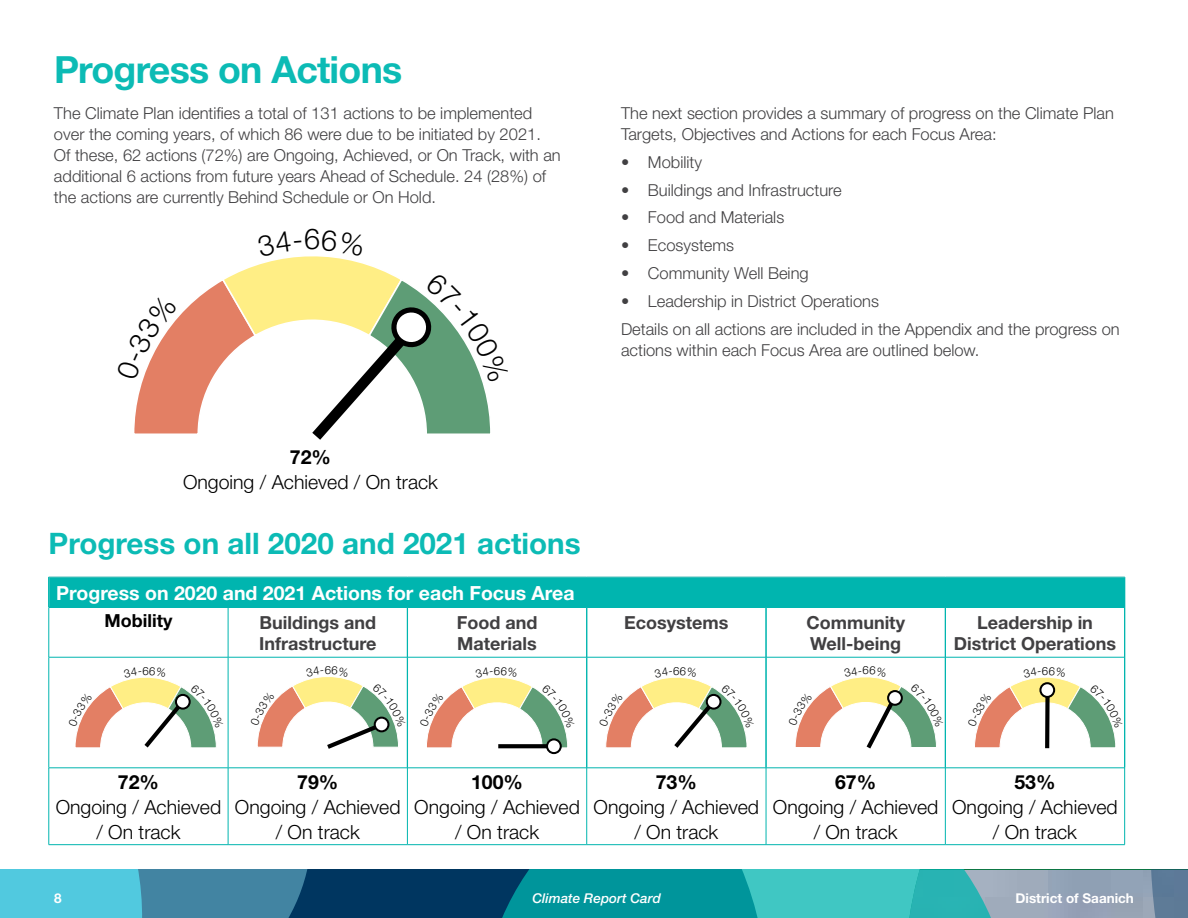
<style>
.page{position:relative;width:1188px;height:918px;background:#fff}
.page>*{position:absolute;margin:0;border:0;box-sizing:border-box;transform-origin:0 0}
.t1{font:700 37.5px "Helvetica Neue";letter-spacing:-.02em;color:#0cbbb5}
.t2{font:700 29.55px "Helvetica Neue";color:#0cbbb5}
.t3{font:300 28.8px "Helvetica Neue";color:#000}
.t4{font:300 19.5px/24.8px "Helvetica Neue";color:#000;text-align:center}
.t5{font:700 19.5px "Helvetica Neue";color:#fff}
.t6{font:700 19.5px "Helvetica Neue";color:#000}
.t7{font:700 18px/21px "Helvetica Neue";color:#414042}
.t8{font:700 18px "Helvetica Neue";color:#000}
.t9{font:300 16.5px/21px "Helvetica Neue";color:#414042}
.t10{font:700 13.5px "Helvetica Neue";color:#fff}
.t11{font:italic 500 13.5px "Helvetica Neue";color:#fff}
.t12{font:300 11.4px "Helvetica Neue";color:#000}
</style>
<div class="page">
<div style="left:49px;top:577px;width:1076px;height:30px;background:#00b5af"></div>
<hr style="left:1125px;top:577px;width:1px;height:30px;background:#00b5af">
<hr style="left:407px;top:607px;width:1px;height:50px;background:#00b5af">
<hr style="left:586px;top:607px;width:1px;height:50px;background:#00b5af">
<hr style="left:587px;top:607px;width:1px;height:50px;background:#00b5af">
<hr style="left:766px;top:607px;width:1px;height:50px;background:#00b5af">
<hr style="left:945px;top:607px;width:1px;height:50px;background:#00b5af">
<hr style="left:407px;top:657px;width:1px;height:111px;background:#00b5af">
<hr style="left:586px;top:657px;width:1px;height:111px;background:#00b5af">
<hr style="left:587px;top:657px;width:1px;height:111px;background:#00b5af">
<hr style="left:766px;top:657px;width:1px;height:111px;background:#00b5af">
<hr style="left:945px;top:657px;width:1px;height:111px;background:#00b5af">
<hr style="left:49px;top:607px;width:179px;height:1px;background:#00b5af">
<hr style="left:228px;top:607px;width:179px;height:1px;background:#00b5af">
<hr style="left:228px;top:607px;width:1px;height:50px;background:#00b5af">
<hr style="left:407px;top:607px;width:180px;height:1px;background:#00b5af">
<hr style="left:587px;top:607px;width:179px;height:1px;background:#00b5af">
<hr style="left:766px;top:607px;width:179px;height:1px;background:#00b5af">
<hr style="left:945px;top:607px;width:179px;height:1px;background:#00b5af">
<hr style="left:49px;top:657px;width:179px;height:1px;background:#00b5af">
<hr style="left:228px;top:657px;width:179px;height:1px;background:#00b5af">
<hr style="left:228px;top:657px;width:1px;height:111px;background:#00b5af">
<hr style="left:407px;top:657px;width:180px;height:1px;background:#00b5af">
<hr style="left:587px;top:657px;width:179px;height:1px;background:#00b5af">
<hr style="left:766px;top:657px;width:179px;height:1px;background:#00b5af">
<hr style="left:945px;top:657px;width:179px;height:1px;background:#00b5af">
<hr style="left:49px;top:768px;width:179px;height:1px;background:#00b5af">
<hr style="left:228px;top:768px;width:179px;height:1px;background:#00b5af">
<hr style="left:228px;top:768px;width:1px;height:76px;background:#00b5af">
<hr style="left:407px;top:768px;width:180px;height:1px;background:#00b5af">
<hr style="left:407px;top:768px;width:1px;height:76px;background:#00b5af">
<hr style="left:587px;top:768px;width:179px;height:1px;background:#00b5af">
<hr style="left:586px;top:768px;width:1px;height:76px;background:#00b5af">
<hr style="left:766px;top:768px;width:179px;height:1px;background:#00b5af">
<hr style="left:766px;top:768px;width:1px;height:76px;background:#00b5af">
<hr style="left:945px;top:768px;width:180px;height:1px;background:#00b5af">
<hr style="left:945px;top:768px;width:1px;height:76px;background:#00b5af">
<hr style="left:49px;top:577px;width:179px;height:1px;background:#72cac7">
<hr style="left:228px;top:577px;width:179px;height:1px;background:#72cac7">
<hr style="left:407px;top:577px;width:180px;height:1px;background:#72cac7">
<hr style="left:587px;top:577px;width:179px;height:1px;background:#72cac7">
<hr style="left:766px;top:577px;width:179px;height:1px;background:#72cac7">
<hr style="left:945px;top:577px;width:180px;height:1px;background:#72cac7">
<hr style="left:48px;top:577px;width:1px;height:30px;background:#00b5af">
<hr style="left:49px;top:577px;width:1px;height:30px;background:#00b5af">
<hr style="left:1124px;top:607px;width:1px;height:50px;background:#00b5af">
<hr style="left:1125px;top:607px;width:1px;height:50px;background:#00b5af">
<hr style="left:1124px;top:657px;width:1px;height:111px;background:#00b5af">
<hr style="left:1125px;top:657px;width:1px;height:111px;background:#00b5af">
<hr style="left:49px;top:607px;width:1px;height:50px;background:#00b5af">
<hr style="left:49px;top:657px;width:1px;height:111px;background:#00b5af">
<hr style="left:49px;top:768px;width:1px;height:76px;background:#00b5af">
<hr style="left:1124px;top:768px;width:1px;height:76px;background:#00b5af">
<hr style="left:49px;top:844px;width:179px;height:1px;background:#00b5af">
<hr style="left:228px;top:844px;width:179px;height:1px;background:#00b5af">
<hr style="left:407px;top:844px;width:180px;height:1px;background:#00b5af">
<hr style="left:587px;top:844px;width:179px;height:1px;background:#00b5af">
<hr style="left:766px;top:844px;width:179px;height:1px;background:#00b5af">
<hr style="left:945px;top:844px;width:180px;height:1px;background:#00b5af">
<div style="left:546px;top:738px;width:16px;height:16px;border:2px solid #000;border-radius:50%"></div>
<svg style="left:0;top:870px;width:1188px;height:48px;background:#3691a4"></svg>
<svg style="left:75px;top:677px;width:142px;height:71px"></svg>
<svg style="left:257px;top:677px;width:141px;height:72px"></svg>
<svg style="left:427px;top:677px;width:141px;height:72px"></svg>
<svg style="left:606px;top:677px;width:141px;height:71px"></svg>
<svg style="left:795px;top:677px;width:141px;height:72px"></svg>
<svg style="left:975px;top:677px;width:141px;height:71px"></svg>
<svg style="left:134px;top:256px;width:357px;height:184px"></svg>
<h1 class="t1" style="left:54px;top:47px;width:350px">Progress on Actions</h1>
<p class="t9" style="left:54px;top:103px;width:508px">The Climate Plan identifies a total of 131 actions to be implemented over the coming years, of which 86 were due to be initiated by 2021.<br>Of these, 62 actions (72%) are Ongoing, Achieved, or On Track, with an additional 6 actions from future years Ahead of Schedule. 24 (28%) of the actions are currently Behind Schedule or On Hold.</p>
<h3 class="t3" style="left:304px;top:222px;width:18px">6</h3>
<p class="t6" style="left:290px;top:445px;width:43px">72%</p>
<p class="t4" style="left:183px;top:469px;width:256px">Ongoing / Achieved / On track</p>
<h2 class="t2" style="left:49px;top:525px;width:534px">Progress on all 2020 and 2021 actions</h2>
<p class="t9" style="left:621px;top:103px;width:494px">The next section provides a summary of progress on the Climate Plan<br>Targets, Objectives and Actions for each Focus Area:</p>
<p class="t9" style="left:621px;top:151px;width:83px">• Mobility</p>
<p class="t9" style="left:621px;top:179px;width:222px">• Buildings and Infrastructure</p>
<p class="t9" style="left:621px;top:207px;width:165px">• Food and Materials</p>
<p class="t9" style="left:621px;top:235px;width:115px">• Ecosystems</p>
<p class="t9" style="left:621px;top:262px;width:189px">• Community Well Being</p>
<p class="t9" style="left:621px;top:287px;width:500px;line-height:27.8px">• Leadership in District Operations<br>Details on all actions are included in the Appendix and the progress on</p>
<p class="t9" style="left:621px;top:339px;width:360px">actions within each Focus Area are outlined below.</p>
<p class="t5" style="left:56px;top:581px;width:520px">Progress on 2020 and 2021 Actions for each Focus Area</p>
<p class="t8" style="left:104px;top:610px;width:69px">Mobility</p>
<p class="t7" style="left:259px;top:611px;width:119px">Buildings and<br>Infrastructure</p>
<p class="t7" style="left:457px;top:611px;width:82px">Food and<br>Materials</p>
<p class="t7" style="left:624px;top:611px;width:106px">Ecosystems</p>
<p class="t7" style="left:806px;top:611px;width:100px">Community<br>Well-being</p>
<p class="t7" style="left:954px;top:611px;width:164px;text-align:center">Leadership in<br>District Operations</p>
<p class="t12" style="left:142px;top:664px;width:8px">6</p>
<p class="t12" style="left:325px;top:663px;width:8px">6</p>
<p class="t12" style="left:494px;top:664px;width:8px">6</p>
<p class="t12" style="left:673px;top:664px;width:8px">6</p>
<p class="t12" style="left:863px;top:663px;width:8px">6</p>
<p class="t12" style="left:1042px;top:664px;width:8px">6</p>
<p class="t6" style="left:118px;top:770px;width:43px">72%</p>
<p class="t4" style="left:56px;top:794px;width:167px">Ongoing / Achieved / On track</p>
<p class="t6" style="left:297px;top:770px;width:43px">79%</p>
<p class="t4" style="left:235px;top:794px;width:167px">Ongoing / Achieved / On track</p>
<p class="t6" style="left:471px;top:770px;width:53px">100%</p>
<p class="t4" style="left:414px;top:794px;width:167px">Ongoing / Achieved / On track</p>
<p class="t6" style="left:656px;top:770px;width:43px">73%</p>
<p class="t4" style="left:594px;top:794px;width:167px">Ongoing / Achieved / On track</p>
<p class="t6" style="left:835px;top:770px;width:43px">67%</p>
<p class="t4" style="left:773px;top:794px;width:167px">Ongoing / Achieved / On track</p>
<p class="t6" style="left:1014px;top:770px;width:43px">53%</p>
<p class="t4" style="left:952px;top:794px;width:167px">Ongoing / Achieved / On track</p>
<p class="t10" style="left:54px;top:890px;width:9px">8</p>
<p class="t11" style="left:532px;top:890px;width:130px">Climate Report Card</p>
<p class="t10" style="left:1016px;top:890px;width:120px">District of Saanich</p>
</div>
